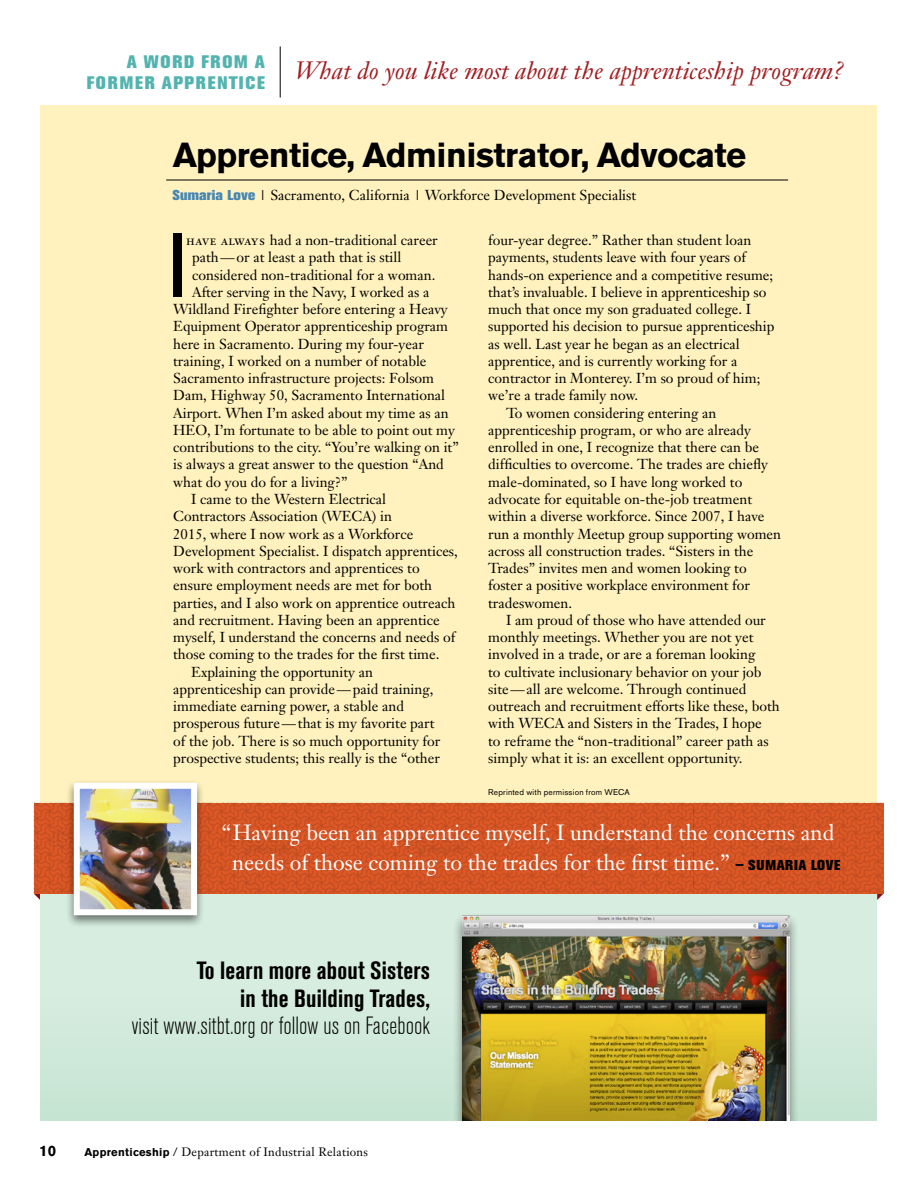
<style>
.page{position:relative;width:918px;height:1188px;background:#fff}
.page>*{position:absolute;margin:0;border:0;box-sizing:border-box;transform-origin:0 0}
.t1{font:89.25px "Akzidenz Grotesk BE";color:#000}
.t2{font:700 34.5px "Akzidenz Grotesk BE";letter-spacing:-.015em;color:#000}
.t3{font:700 condensed 24.75px/27.8px "Akzidenz Grotesk BE";letter-spacing:.01em;color:#000;text-align:right}
.t4{font:italic 24.75px "Janson Text";color:#a11e21}
.t5{font:21.75px/30px "Janson Text";color:#fff;text-align:center}
.t6{font:800 18px/21px "Akzidenz Grotesk BE";letter-spacing:.1em;color:#53b3ae;text-align:right}
.t7{font:700 15px "Akzidenz Grotesk BE";color:#000}
.t8{font:14.25px/17.2px "Janson Text";color:#000}
.t9{font:12px "Janson Text";letter-spacing:.02em;color:#000}
.t10{font:8.25px "Akzidenz Grotesk BE";letter-spacing:.025em;color:#000}
.s1{font-family:"Akzidenz Grotesk BE";font-weight:800;color:#4887b3}
.s2{font-family:"Janson Text Roman SC"}
.s3{font-family:"Akzidenz Grotesk BE";font-weight:800;font-size:14.25px;color:#000}
.s4{font-weight:300}
.s5{font-family:"Akzidenz Grotesk BE";font-weight:700;font-size:11.25px}
</style>
<div class="page">
<svg style="left:877px;top:894px;width:6px;height:6px"></svg>
<svg style="left:34px;top:894px;width:6px;height:6px"></svg>
<div style="left:40px;top:105px;width:837px;height:1015px;background:#fff2be"></div>
<div style="left:40px;top:868px;width:837px;height:252px;background:#d7ede0"></div>
<hr style="left:280px;top:46px;width:1px;height:52px;background:#000">
<hr style="left:166px;top:180px;width:622px;height:1px;background:#000">
<div style="left:40px;top:994px;width:837px;height:126px;background:#cbe8d7"></div>
<img style="left:205px;top:803px;width:679px;height:91px">
<img style="left:34px;top:803px;width:32px;height:91px">
<div style="left:66px;top:780px;width:139px;height:148px;background:#000;opacity:.5"></div>
<img style="left:71px;top:780px;width:129px;height:138px">
<div style="left:452px;top:912px;width:348px;height:208px;background:#000;opacity:.5"></div>
<img style="left:462px;top:916px;width:328px;height:204px">
<p class="t6" style="left:87px;top:51px;width:180px">A WORD FROM A<br>FORMER APPRENTICE</p>
<p class="t4" style="left:295px;top:55px;width:551px">What do you like most about the apprenticeship program?</p>
<h2 class="t2" style="left:173px;top:135px;width:575px">Apprentice, Administrator, Advocate</h2>
<p class="t8" style="left:172px;top:187px;width:465px"><span class="s1">Sumaria Love</span> | Sacramento, California | Workforce Development Specialist</p>
<p class="t1" style="left:167px;top:213px;width:22px">I</p>
<p class="t8" style="left:186px;top:231px;width:253px"><span class="s2">have always</span> had a non-traditional career</p>
<p class="t8" style="left:488px;top:231px;width:288px">four-year degree.” Rather than student loan payments, students leave with four years of hands-on experience and a competitive resume; that’s invaluable. I believe in apprenticeship so much that once my son graduated college. I supported his decision to pursue apprenticeship as well. Last year he began as an electrical apprentice, and is currently working for a contractor in Monterey. I’m so proud of him; we’re a trade family now.</p>
<p class="t8" style="left:488px;top:404px;width:294px;text-indent:18px">To women considering entering an apprenticeship program, or who are already enrolled in one, I recognize that there can be diffculties to overcome. The trades are chiefy male-dominated, so I have long worked to advocate for equitable on-the-job treatment within a diverse workforce. Since 2007, I have run a monthly Meetup group supporting women across all construction trades. “Sisters in the Trades” invites men and women looking to foster a positive workplace environment for tradeswomen.</p>
<p class="t8" style="left:488px;top:611px;width:293px;text-indent:18px">I am proud of those who have attended our monthly meetings. Whether you are not yet involved in a trade, or are a foreman looking<br>to cultivate inclusionary behavior on your job site — all are welcome. Through continued outreach and recruitment efforts like these, both with WECA and Sisters in the Trades, I hope<br>to reframe the “non-traditional” career path as simply what it is: an excellent opportunity.</p>
<p class="t8" style="left:192px;top:249px;width:211px">path — or at least a path that is still</p>
<p class="t8" style="left:192px;top:266px;width:245px">considered non-traditional for a woman.</p>
<p class="t8" style="left:192px;top:283px;width:239px">After serving in the Navy, I worked as a</p>
<p class="t8" style="left:173px;top:301px;width:276px">Wildland Firefighter before entering a Heavy</p>
<p class="t8" style="left:173px;top:318px;width:276px">Equipment Operator apprenticeship program</p>
<p class="t8" style="left:173px;top:335px;width:252px">here in Sacramento. During my four-year</p>
<p class="t8" style="left:173px;top:352px;width:255px">training, I worked on a number of notable</p>
<p class="t8" style="left:173px;top:370px;width:262px">Sacramento infrastructure projects: Folsom</p>
<p class="t8" style="left:173px;top:387px;width:274px">Dam, Highway 50, Sacramento International</p>
<p class="t8" style="left:173px;top:404px;width:277px">Airport. When I’m asked about my time as an</p>
<p class="t8" style="left:173px;top:421px;width:283px">HEO, I’m fortunate to be able to point out my</p>
<p class="t8" style="left:173px;top:439px;width:287px">contributions to the city. “You’re walking on it”</p>
<p class="t8" style="left:173px;top:456px;width:272px">is always a great answer to the question “And</p>
<p class="t8" style="left:173px;top:473px;width:176px">what do you do for a living?”</p>
<p class="t8" style="left:173px;top:490px;width:286px;text-indent:18px">I came to the Western Electrical Contractors Association (WECA) in<br>2015, where I now work as a Workforce Development Specialist. I dispatch apprentices, work with contractors and apprentices to ensure employment needs are met for both parties, and I also work on apprentice outreach and recruitment. Having been an apprentice myself, I understand the concerns and needs of those coming to the trades for the first time.</p>
<p class="t8" style="left:173px;top:663px;width:269px;text-indent:18px">Explaining the opportunity an apprenticeship can provide — paid training, immediate earning power, a stable and prosperous future — that is my favorite part of the job. There is so much opportunity for prospective students; this really is the “other</p>
<p class="t10" style="left:488px;top:788px;width:143px">Reprinted with permission from WECA</p>
<p class="t5" style="left:222px;top:817px;width:620px">“Having been an apprentice myself, I understand the concerns and needs of those coming to the trades for the frst time.” <span class="s3">— SUMARIA LOVE</span></p>
<p class="t3" style="left:132px;top:957px;width:300px">To learn more about Sisters<br>in the Building Trades,<br><span class="s4">visit www.sitbt.org or follow us on Facebook</span></p>
<p class="t7" style="left:39px;top:1143px;width:19px">10</p>
<p class="t9" style="left:85px;top:1145px;width:285px"><span class="s5">Apprenticeship</span> / Department of Industrial Relations</p>
</div>
